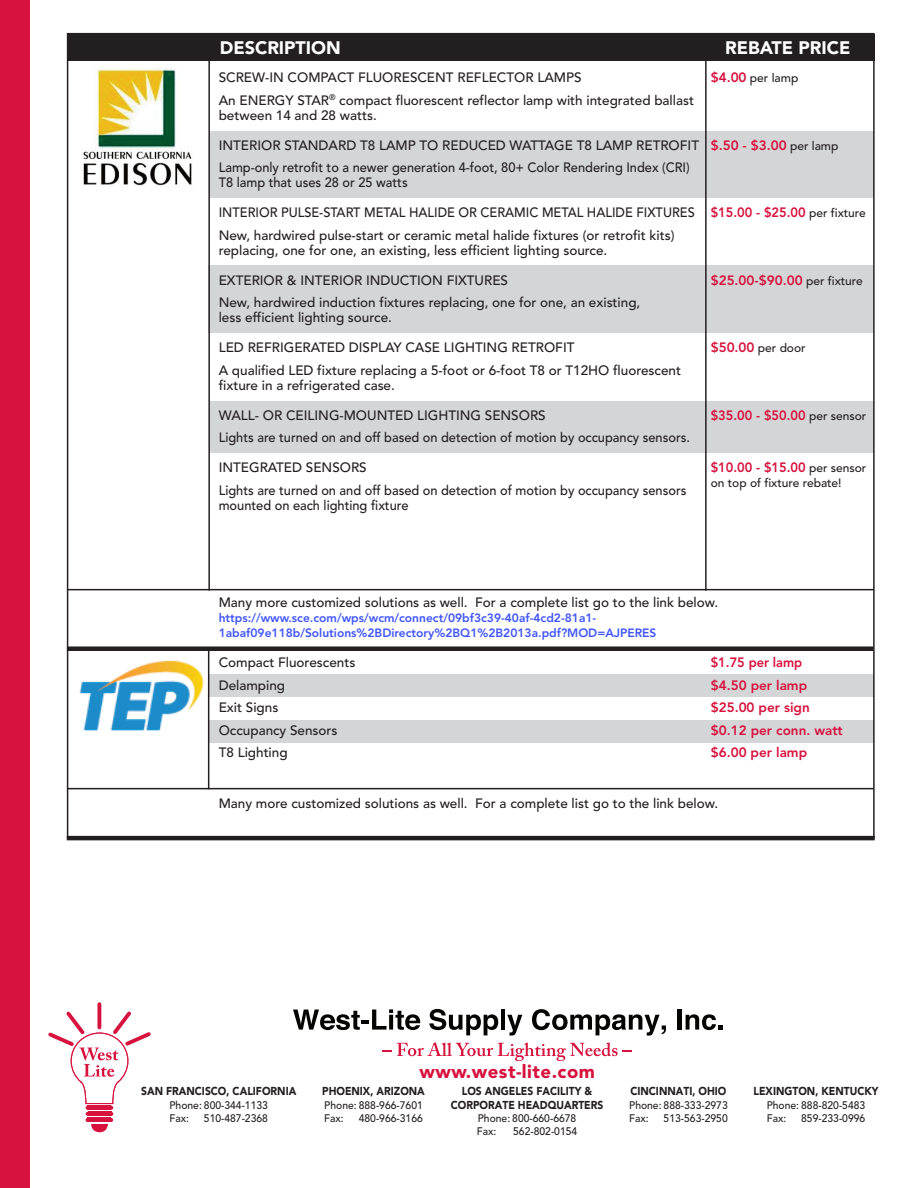
<style>
.page{position:relative;width:918px;height:1188px;background:#fff}
.page>*{position:absolute;margin:0;border:0;box-sizing:border-box;transform-origin:0 0}
.t1{font:900 18.6px "Avenir";letter-spacing:.025em;color:#d7123e}
.t2{font:900 18px "Avenir";color:#fff}
.t3{font:500 13.5px/15px "Avenir";color:#231f20}
.t4{font:500 13.5px/22.5px "Avenir";color:#231f20;scale:.95 1}
.t5{font:800 13.5px "Avenir";color:#d7123e}
.t6{font:800 13.5px "Avenir";color:#d7123e;scale:.95 1}
.t7{font:800 12px/15px "Avenir";color:#4055ff}
.t8{font:500 12px "Avenir";color:#231f20}
.t9{font:900 11.4px/13.8px "Avenir";color:#231f20;text-align:center;scale:.9 1}
.t10{font:500 10.95px/13px "Avenir";color:#231f20;scale:.95 1}
.s1{font-weight:800;font-size:13.5px;color:#d7123e}
.s2{font-weight:800;color:#d7123e}
.s3{font-size:12px}
.s4{font-weight:500;font-size:12px;color:#231f20}
</style>
<div class="page">
<svg style="left:383px;top:1042px;width:249px;height:19px"></svg>
<svg style="left:293px;top:1009px;width:127px;height:21px"></svg>
<svg style="left:429px;top:1009px;width:69px;height:26px"></svg>
<hr style="left:501px;top:1010px;width:4px;height:20px;background:#040503">
<svg style="left:507px;top:1015px;width:15px;height:21px"></svg>
<svg style="left:532px;top:1009px;width:134px;height:27px"></svg>
<hr style="left:678px;top:1010px;width:4px;height:20px;background:#040503">
<svg style="left:686px;top:1014px;width:37px;height:16px"></svg>
<svg style="left:97px;top:1004px;width:4px;height:4px"></svg>
<svg style="left:48px;top:1008px;width:103px;height:124px"></svg>
<div style="left:209px;top:720px;width:664px;height:22px;background:#d4d5d7"></div>
<div style="left:209px;top:401px;width:664px;height:52px;background:#d4d5d7"></div>
<div style="left:209px;top:265px;width:664px;height:68px;background:#d4d5d7"></div>
<div style="left:209px;top:131px;width:665px;height:67px;background:#d4d5d7"></div>
<div style="left:209px;top:674px;width:664px;height:22px;background:#d4d5d7"></div>
<hr style="left:68px;top:788px;width:806px;height:1px;background:#231f20">
<hr style="left:67px;top:836px;width:808px;height:4px;background:#231f20">
<hr style="left:67px;top:589px;width:807px;height:1px;background:#231f20">
<div style="left:67px;top:646px;width:806px;height:5px;background:#231f20"></div>
<div style="left:68px;top:34px;width:806px;height:27px;background:#231f20"></div>
<hr style="left:208px;top:59px;width:2px;height:532px;background:#231f20">
<hr style="left:705px;top:45px;width:2px;height:546px;background:#231f20">
<img style="left:79px;top:660px;width:125px;height:71px">
<img style="left:83px;top:68px;width:109px;height:118px">
<hr style="left:208px;top:648px;width:1px;height:141px;background:#231f20">
<div style="left:0;top:0;width:30px;height:1188px;background:#d7123e"></div>
<h2 class="t2" style="left:220px;top:41px;width:123px">DESCRIPTION</h2>
<h2 class="t2" style="left:725px;top:41px;width:127px">REBATE PRICE</h2>
<p class="t3" style="left:219px;top:71px;width:364px">SCREW-IN COMPACT FLUORESCENT REFLECTOR LAMPS</p>
<p class="t8" style="left:711px;top:73px;width:89px"><span class="s1">$4.00</span> per lamp</p>
<p class="t3" style="left:219px;top:94px;width:477px">An ENERGY STAR<sup>®</sup> compact fluorescent reflector lamp with integrated ballast between 14 and 28 watts.</p>
<p class="t3" style="left:219px;top:135px;width:621px;line-height:22.5px">INTERIOR STANDARD T8 LAMP TO REDUCED WATTAGE T8 LAMP RETROFIT <span class="s2">$.50 - $3.00</span> <span class="s3">per lamp<br></span>Lamp-only retrofit to a newer generation 4-foot, 80+ Color Rendering Index (CRI)</p>
<p class="t4" style="left:219px;top:172px;width:200px">T8 lamp that uses 28 or 25 watts</p>
<p class="t4" style="left:219px;top:202px;width:683px">INTERIOR PULSE-START METAL HALIDE OR CERAMIC METAL HALIDE FIXTURES <span class="s2">$15.00 - $25.00</span> <span class="s3">per fixture<br></span>New, hardwired pulse-start or ceramic metal halide fixtures (or retrofit kits)</p>
<p class="t3" style="left:219px;top:244px;width:390px">replacing, one for one, an existing, less efficient lighting source.</p>
<p class="t3" style="left:219px;top:274px;width:291px">EXTERIOR &amp; INTERIOR INDUCTION FIXTURES</p>
<p class="t5" style="left:711px;top:275px;width:154px">$25.00-$90.00 <span class="s4">per fixture</span></p>
<p class="t3" style="left:219px;top:296px;width:423px">New, hardwired induction fixtures replacing, one for one, an existing, less efficient lighting source.</p>
<p class="t3" style="left:219px;top:341px;width:357px">LED REFRIGERATED DISPLAY CASE LIGHTING RETROFIT</p>
<p class="t8" style="left:711px;top:343px;width:96px"><span class="s1">$50.00</span> per door</p>
<p class="t3" style="left:219px;top:364px;width:464px">A qualified LED fixture replacing a 5-foot or 6-foot T8 or T12HO fluorescent fixture in a refrigerated case.</p>
<p class="t3" style="left:219px;top:409px;width:329px">WALL- OR CEILING-MOUNTED LIGHTING SENSORS</p>
<p class="t6" style="left:711px;top:410px;width:165px">$35.00 - $50.00 <span class="s4">per sensor</span></p>
<p class="t4" style="left:219px;top:427px;width:498px">Lights are turned on and off based on detection of motion by occupancy sensors.</p>
<p class="t3" style="left:219px;top:461px;width:150px">INTEGRATED SENSORS</p>
<p class="t6" style="left:711px;top:462px;width:165px">$10.00 - $15.00 <span class="s4">per sensor</span></p>
<p class="t8" style="left:711px;top:478px;width:132px">on top of fixture rebate!</p>
<p class="t4" style="left:219px;top:484px;width:494px;line-height:15px">Lights are turned on and off based on detection of motion by occupancy sensors mounted on each lighting fixture</p>
<p class="t3" style="left:219px;top:596px;width:501px">Many more customized solutions as well. For a complete list go to the link below.</p>
<p class="t7" style="left:219px;top:612px;width:439px">https://www.sce.com/wps/wcm/connect/09bf3c39-40af-4cd2-81a1-<br>1abaf09e118b/Solutions%2BDirectory%2BQ1%2B2013a.pdf?MOD=AJPERES</p>
<p class="t3" style="left:219px;top:656px;width:138px">Compact Fluorescents</p>
<p class="t6" style="left:711px;top:657px;width:98px">$1.75 per lamp</p>
<p class="t3" style="left:219px;top:679px;width:68px">Delamping</p>
<p class="t5" style="left:711px;top:680px;width:98px">$4.50 per lamp</p>
<p class="t3" style="left:219px;top:701px;width:61px">Exit Signs</p>
<p class="t5" style="left:711px;top:702px;width:101px">$25.00 per sign</p>
<p class="t3" style="left:219px;top:724px;width:120px">Occupancy Sensors</p>
<p class="t5" style="left:711px;top:725px;width:134px">$0.12 per conn. watt</p>
<p class="t3" style="left:219px;top:746px;width:70px">T8 Lighting</p>
<p class="t5" style="left:711px;top:747px;width:98px">$6.00 per lamp</p>
<p class="t3" style="left:219px;top:797px;width:501px">Many more customized solutions as well. For a complete list go to the link below.</p>
<p class="t9" style="left:141px;top:1086px;width:174px">SAN FRANCISCO, CALIFORNIA</p>
<p class="t10" style="left:169px;top:1099px;width:105px">Phone: 800-344-1133<br>Fax:</p>
<p class="t10" style="left:204px;top:1112px;width:69px">510-487-2368</p>
<h1 class="t1" style="left:420px;top:1064px;width:177px">www.west-lite.com</h1>
<p class="t9" style="left:322px;top:1086px;width:116px">PHOENIX, ARIZONA</p>
<p class="t10" style="left:324px;top:1099px;width:105px">Phone: 888-966-7601<br>Fax:</p>
<p class="t10" style="left:359px;top:1112px;width:69px">480-966-3166</p>
<p class="t9" style="left:451px;top:1086px;width:171px">LOS ANGELES FACILITY &amp;<br>CORPORATE HEADQUARTERS</p>
<p class="t10" style="left:477px;top:1113px;width:106px">Phone: 800-660-6678<br>Fax:</p>
<p class="t10" style="left:513px;top:1126px;width:69px">562-802-0154</p>
<p class="t9" style="left:630px;top:1086px;width:108px">CINCINNATI, OHIO</p>
<p class="t10" style="left:629px;top:1099px;width:105px">Phone: 888-333-2973<br>Fax:</p>
<p class="t10" style="left:664px;top:1112px;width:69px">513-563-2950</p>
<p class="t9" style="left:754px;top:1086px;width:140px">LEXINGTON, KENTUCKY</p>
<p class="t10" style="left:767px;top:1099px;width:105px">Phone: 888-820-5483<br>Fax:</p>
<p class="t10" style="left:801px;top:1112px;width:69px">859-233-0996</p>
</div>
